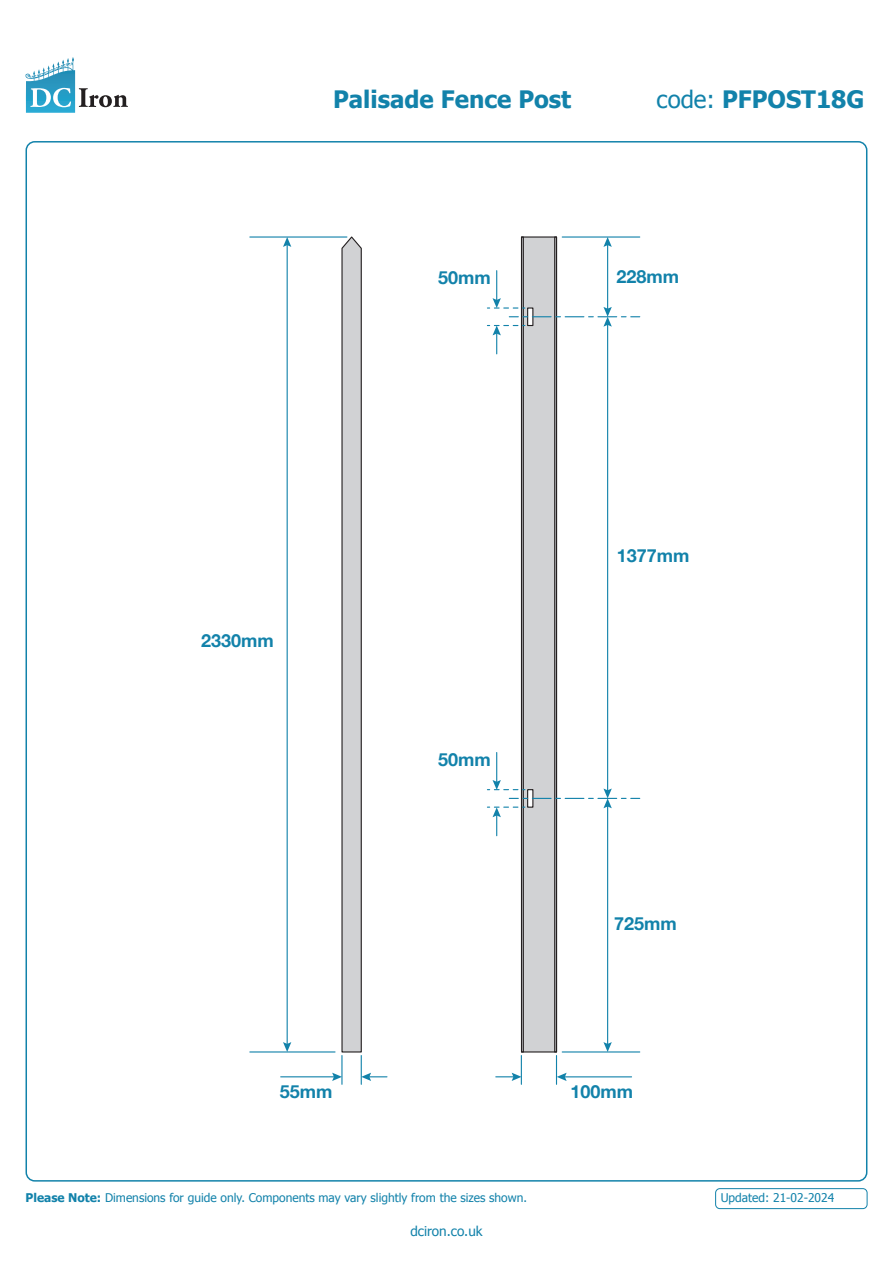
<style>
.page{position:relative;width:893px;height:1263px;background:#fff}
.page>*{position:absolute;margin:0;border:0;box-sizing:border-box;transform-origin:0 0}
.t1{font:700 24px "Tahoma";color:#1282aa}
.t2{font:700 18px "Helvetica Neue";color:#1282aa}
.t3{font:13.5px "Tahoma";color:#1282aa}
.t4{font:12px "Tahoma";color:#1282aa}
.s1{font-weight:400}
.s2{font-weight:700}
</style>
<div class="page">
<div style="left:521px;top:237px;width:35px;height:815px;background:#d1d2d4"></div>
<div style="left:521px;top:236px;width:3px;height:816px;border:1px solid #231f20"></div>
<div style="left:554px;top:236px;width:3px;height:816px;border:1px solid #231f20"></div>
<hr style="left:281px;top:1076px;width:54px;height:1px;background:#1282aa">
<svg style="left:332px;top:236px;width:55px;height:848px"></svg>
<hr style="left:563px;top:1076px;width:69px;height:1px;background:#1282aa">
<hr style="left:607px;top:244px;width:1px;height:66px;background:#1282aa">
<svg style="left:603px;top:238px;width:9px;height:9px"></svg>
<hr style="left:496px;top:271px;width:1px;height:30px;background:#1282aa">
<hr style="left:607px;top:805px;width:1px;height:240px;background:#1282aa">
<svg style="left:603px;top:1042px;width:9px;height:9px"></svg>
<hr style="left:607px;top:323px;width:1px;height:469px;background:#1282aa">
<svg style="left:496px;top:1055px;width:26px;height:29px"></svg>
<svg style="left:556px;top:1055px;width:11px;height:29px"></svg>
<hr style="left:496px;top:752px;width:1px;height:31px;background:#1282aa">
<hr style="left:562px;top:236px;width:78px;height:2px;background:#1282aa">
<hr style="left:562px;top:1051px;width:78px;height:1px;background:#1282aa">
<hr style="left:250px;top:1051px;width:85px;height:1px;background:#1282aa">
<hr style="left:250px;top:236px;width:97px;height:2px;background:#1282aa">
<hr style="left:287px;top:244px;width:1px;height:801px;background:#1282aa">
<svg style="left:283px;top:1042px;width:8px;height:10px"></svg>
<svg style="left:283px;top:237px;width:8px;height:10px"></svg>
<svg style="left:487px;top:780px;width:153px;height:56px"></svg>
<svg style="left:487px;top:298px;width:153px;height:56px"></svg>
<div style="left:715px;top:1188px;width:152px;height:21px;border:1px solid #1282aa;border-radius:4px"></div>
<svg style="left:38px;top:57px;width:35px;height:19px"></svg>
<svg style="left:30px;top:88px;width:41px;height:19px"></svg>
<svg style="left:79px;top:88px;width:49px;height:19px"></svg>
<h1 class="t1" style="left:333px;top:82px;width:240px">Palisade Fence Post</h1>
<h1 class="t1" style="left:657px;top:82px;width:209px"><span class="s1">code:</span> PFPOST18G</h1>
<h2 class="t2" style="left:438px;top:264px;width:54px">50mm</h2>
<h2 class="t2" style="left:616px;top:262px;width:64px">228mm</h2>
<h2 class="t2" style="left:201px;top:626px;width:74px">2330mm</h2>
<h2 class="t2" style="left:438px;top:746px;width:54px">50mm</h2>
<h2 class="t2" style="left:617px;top:541px;width:74px">1377mm</h2>
<h2 class="t2" style="left:614px;top:910px;width:64px">725mm</h2>
<h2 class="t2" style="left:280px;top:1077px;width:54px">55mm</h2>
<h2 class="t2" style="left:570px;top:1077px;width:64px">100mm</h2>
<p class="t4" style="left:26px;top:1190px;width:503px"><span class="s2">Please Note:</span> Dimensions for guide only. Components may vary slightly from the sizes shown.</p>
<p class="t4" style="left:721px;top:1190px;width:115px">Updated: 21-02-2024</p>
<p class="t3" style="left:410px;top:1222px;width:74px">dciron.co.uk</p>
</div>
